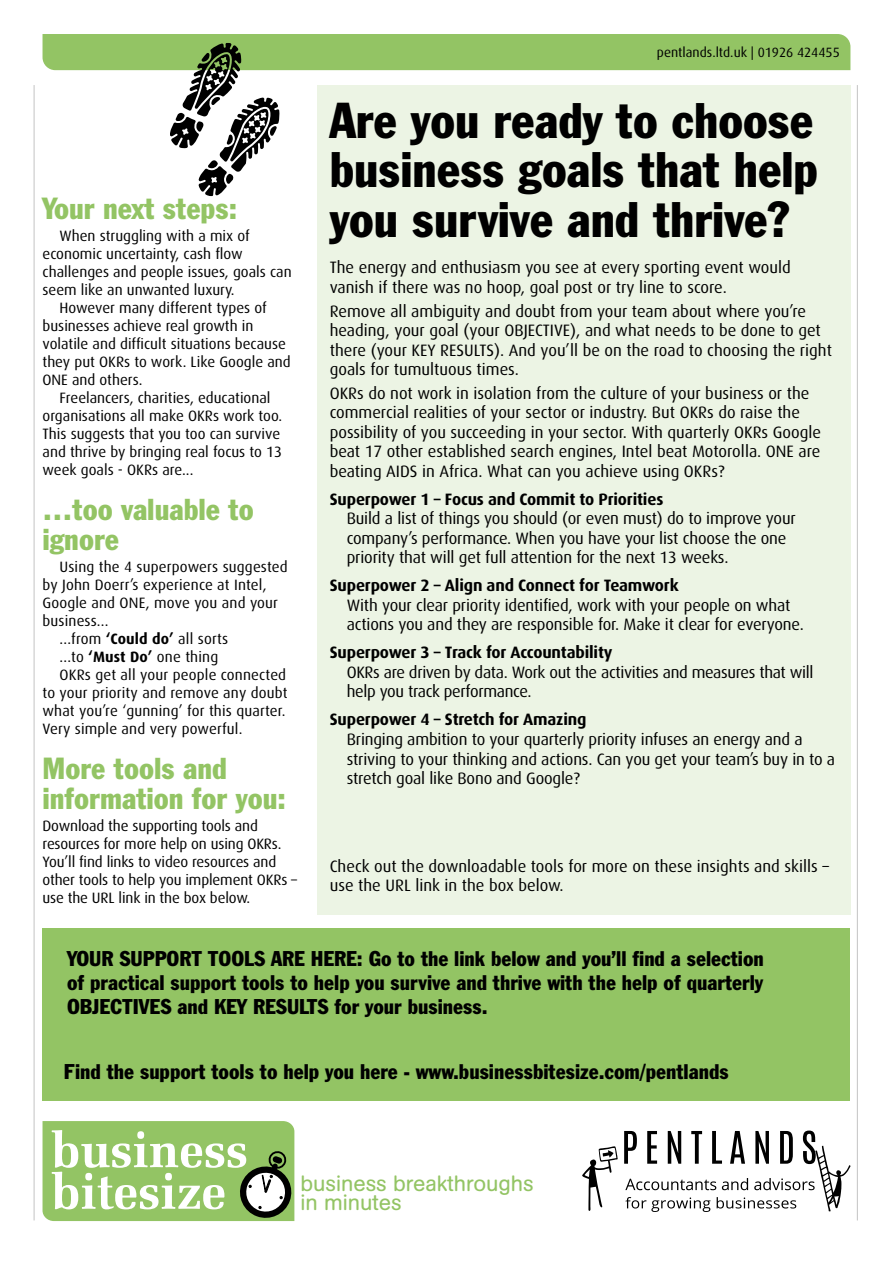
<style>
.page{position:relative;width:893px;height:1263px;background:#fff}
.page>*{position:absolute;margin:0;border:0;box-sizing:border-box;transform-origin:0 0}
.t1{font:condensed 49.5px/49.5px "Franklin Gothic BT";color:#000;text-align:justify}
.t2{font:condensed 30px/30px "Franklin Gothic BT";color:#93c464}
.t3{font:21.9px/18.8px "AG Buch Rounded BQ";color:#93c464}
.t4{font:condensed 21px/24px "Franklin Gothic BT";color:#000;text-align:justify}
.t5{font:16.5px/19.5px "Dax";letter-spacing:-.01em;color:#000}
.t6{font:700 16.5px "Dax";letter-spacing:-.01em;color:#000}
.t7{font:15px/18px "Dax";color:#000}
.t8{font:13.5px "Dax";color:#000}
.s1{font-weight:700}
</style>
<div class="page">
<hr style="left:34px;top:85px;width:1px;height:1135px;background:#c6c6c6">
<hr style="left:857px;top:85px;width:1px;height:1135px;background:#c6c6c6">
<div style="left:43px;top:928px;width:807px;height:173px;background:#93c464"></div>
<svg style="left:43px;top:1121px;width:252px;height:100px"></svg>
<div style="left:262px;top:1175px;width:4px;height:17px;border:1px solid #000"></div>
<svg style="left:582px;top:1146px;width:36px;height:65px"></svg>
<svg style="left:624px;top:1130px;width:226px;height:82px"></svg>
<svg style="left:43px;top:34px;width:807px;height:162px"></svg>
<div style="left:317px;top:85px;width:533px;height:829px;background:#ecf4e4"></div>
<h2 class="t2" style="left:43px;top:192px;width:196px">Your next steps:</h2>
<p class="t7" style="left:60px;top:227px;width:192px">When struggling with a mix of</p>
<p class="t7" style="left:43px;top:245px;width:202px">economic uncertainty, cash flow</p>
<p class="t7" style="left:43px;top:263px;width:251px">challenges and people issues, goals can</p>
<p class="t7" style="left:43px;top:281px;width:194px">seem like an unwanted luxury.</p>
<p class="t7" style="left:60px;top:299px;width:209px">However many different types of</p>
<p class="t7" style="left:43px;top:317px;width:212px">businesses achieve real growth in</p>
<p class="t7" style="left:43px;top:335px;width:245px">volatile and difficult situations because</p>
<p class="t7" style="left:43px;top:353px;width:250px">they put OKRs to work. Like Google and</p>
<p class="t7" style="left:43px;top:371px;width:102px">ONE and others.</p>
<p class="t7" style="left:60px;top:389px;width:213px">Freelancers, charities, educational</p>
<p class="t7" style="left:43px;top:407px;width:241px">organisations all make OKRs work too.</p>
<p class="t7" style="left:43px;top:425px;width:239px">This suggests that you too can survive</p>
<p class="t7" style="left:43px;top:443px;width:241px">and thrive by bringing real focus to 13</p>
<p class="t7" style="left:43px;top:461px;width:152px">week goals - OKRs are...</p>
<h2 class="t2" style="left:43px;top:493px;width:213px">…too valuable to ignore</h2>
<p class="t7" style="left:60px;top:558px;width:230px">Using the 4 superpowers suggested</p>
<p class="t7" style="left:43px;top:576px;width:226px">by John Doerr’s experience at Intel,</p>
<p class="t7" style="left:43px;top:594px;width:237px">Google and ONE, move you and your</p>
<p class="t7" style="left:43px;top:612px;width:67px">business...</p>
<p class="t7" style="left:60px;top:630px;width:170px">...from <span class="s1">‘Could do’</span> all sorts</p>
<p class="t7" style="left:60px;top:648px;width:160px">...to <span class="s1">‘Must Do’</span> one thing</p>
<p class="t7" style="left:60px;top:666px;width:228px">OKRs get all your people connected</p>
<p class="t7" style="left:43px;top:684px;width:247px">to your priority and remove any doubt</p>
<p class="t7" style="left:43px;top:702px;width:244px">what you’re ‘gunning’ for this quarter.</p>
<p class="t7" style="left:43px;top:720px;width:201px">Very simple and very powerful.</p>
<h2 class="t2" style="left:43px;top:752px;width:245px">More tools and information for you:</h2>
<p class="t7" style="left:43px;top:817px;width:256px">Download the supporting tools and resources for more help on using OKRs.<br>You’ll find links to video resources and other tools to help you implement OKRs – use the URL link in the box below.</p>
<p class="t8" style="left:657px;top:45px;width:184px">pentlands.ltd.uk | 01926 424455</p>
<h1 class="t1" style="left:330px;top:94px;width:490px">Are you ready to choose business goals that help you survive and thrive?</h1>
<p class="t5" style="left:330px;top:258px;width:463px">The energy and enthusiasm you see at every sporting event would vanish if there was no hoop, goal post or try line to score.</p>
<p class="t5" style="left:330px;top:301px;width:504px">Remove all ambiguity and doubt from your team about where you’re heading, your goal (your OBJECTIVE), and what needs to be done to get there (your KEY RESULTS). And you’ll be on the road to choosing the right goals for tumultuous times.</p>
<p class="t5" style="left:330px;top:384px;width:493px">OKRs do not work in isolation from the culture of your business or the commercial realities of your sector or industry. But OKRs do raise the possibility of you succeeding in your sector. With quarterly OKRs Google beat 17 other established search engines, Intel beat Motorolla. ONE are beating AIDS in Africa. What can you achieve using OKRs?</p>
<p class="t6" style="left:330px;top:490px;width:335px">Superpower 1 – Focus and Commit to Priorities</p>
<p class="t5" style="left:347px;top:509px;width:451px">Build a list of things you should (or even must) do to improve your company’s performance. When you have your list choose the one priority that will get full attention for the next 13 weeks.</p>
<p class="t6" style="left:330px;top:576px;width:351px">Superpower 2 – Align and Connect for Teamwork</p>
<p class="t5" style="left:347px;top:596px;width:459px">With your clear priority identified, work with your people on what actions you and they are responsible for. Make it clear for everyone.</p>
<p class="t6" style="left:330px;top:643px;width:284px">Superpower 3 – Track for Accountability</p>
<p class="t5" style="left:347px;top:663px;width:468px">OKRs are driven by data. Work out the activities and measures that will help you track performance.</p>
<p class="t6" style="left:330px;top:710px;width:258px">Superpower 4 – Stretch for Amazing</p>
<p class="t5" style="left:347px;top:730px;width:490px">Bringing ambition to your quarterly priority infuses an energy and a striving to your thinking and actions. Can you get your team’s buy in to a stretch goal like Bono and Google?</p>
<p class="t5" style="left:330px;top:856px;width:501px">Check out the downloadable tools for more on these insights and skills – use the URL link in the box below.</p>
<p class="t4" style="left:67px;top:946px;width:698px">YOUR SUPPORT TOOLS ARE HERE: Go to the link below and you’ll find a selection of practical support tools to help you survive and thrive with the help of quarterly OBJECTIVES and KEY RESULTS for your business.</p>
<p class="t4" style="left:64px;top:1059px;width:666px">Find the support tools to help you here - www.businessbitesize.com/pentlands</p>
<h3 class="t3" style="left:300px;top:1174px;width:235px">business breakthroughs in minutes</h3>
</div>
